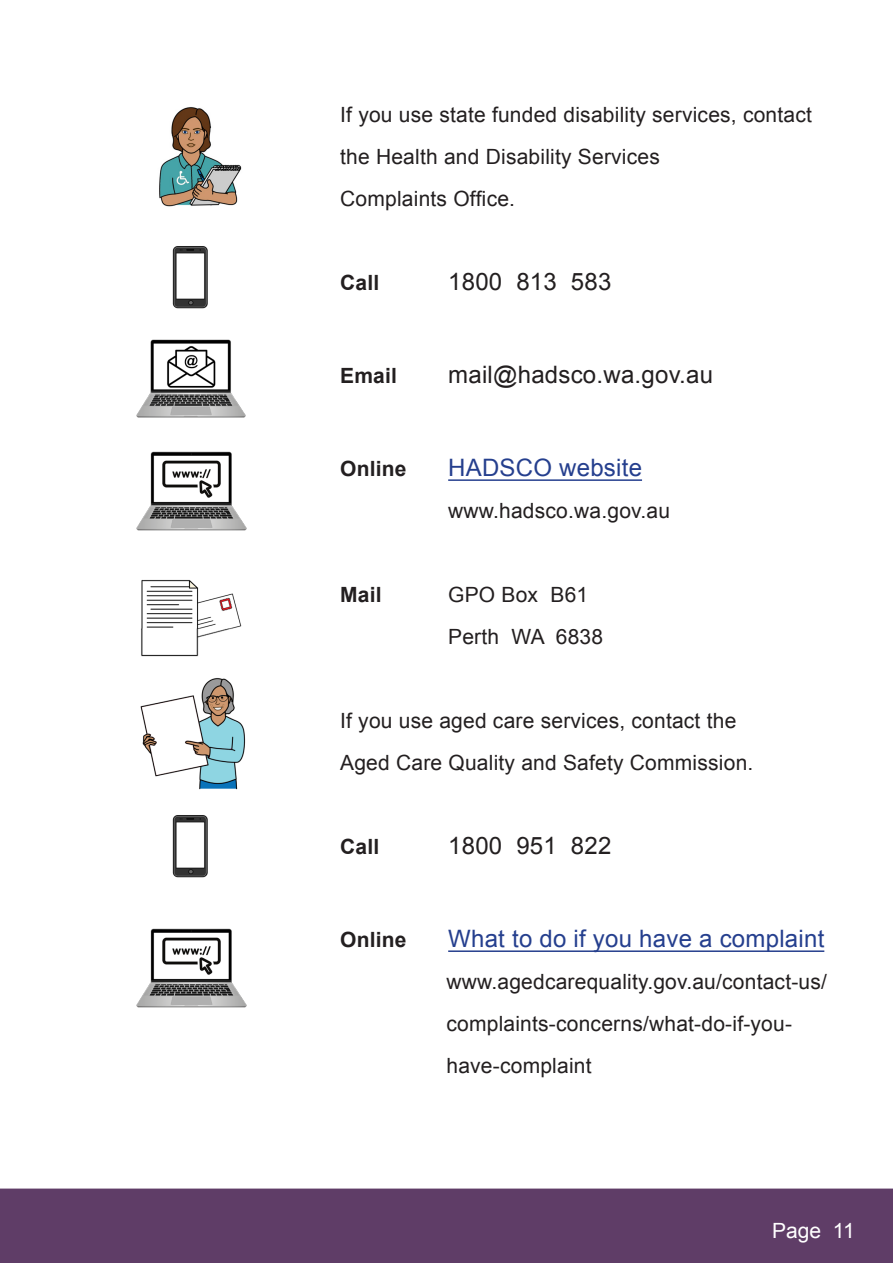
<style>
.page{position:relative;width:893px;height:1263px;background:#fff}
.page>*{position:absolute;margin:0;border:0;box-sizing:border-box;transform-origin:0 0}
.t1{font:24px "Arial";letter-spacing:.01em;color:#231f20}
.t2{font:24px "Arial";letter-spacing:.01em;color:#253f8e}
.t3{font:21px/42px "Arial";letter-spacing:.01em;color:#231f20}
.t4{font:700 21px "Arial";letter-spacing:.01em;color:#231f20}
.t5{font:21px "Arial";color:#fff}
</style>
<div class="page">
<div style="left:1px;top:1188px;width:892px;height:75px;background:#5f3d67"></div>
<svg style="left:0;top:1188px;width:1px;height:75px"></svg>
<hr style="left:448px;top:479px;width:194px;height:2px;background:#253f8e">
<hr style="left:448px;top:950px;width:376px;height:2px;background:#253f8e">
<img style="left:159px;top:107px;width:83px;height:100px">
<img style="left:172px;top:246px;width:36px;height:63px">
<img style="left:136px;top:339px;width:111px;height:192px">
<img style="left:141px;top:579px;width:101px;height:78px">
<img style="left:140px;top:678px;width:106px;height:112px">
<img style="left:172px;top:815px;width:36px;height:63px">
<img style="left:136px;top:928px;width:111px;height:80px">
<p class="t3" style="left:340px;top:93px;width:473px">If you use state funded disability services, contact the Health and Disability Services<br>Complaints Office.</p>
<p class="t4" style="left:340px;top:268px;width:41px">Call</p>
<p class="t1" style="left:448px;top:265px;width:165px">1800 813 583</p>
<p class="t4" style="left:340px;top:361px;width:58px">Email</p>
<p class="t1" style="left:448px;top:358px;width:266px">mail@hadsco.wa.gov.au</p>
<p class="t4" style="left:340px;top:454px;width:68px">Online</p>
<p class="t2" style="left:448px;top:451px;width:195px">HADSCO website</p>
<p class="t3" style="left:448px;top:489px;width:223px">www.hadsco.wa.gov.au</p>
<p class="t4" style="left:340px;top:580px;width:43px">Mail</p>
<p class="t3" style="left:448px;top:573px;width:157px">GPO Box B61<br>Perth WA 6838</p>
<p class="t3" style="left:340px;top:699px;width:415px">If you use aged care services, contact the<br>Aged Care Quality and Safety Commission.</p>
<p class="t4" style="left:340px;top:832px;width:41px">Call</p>
<p class="t1" style="left:448px;top:829px;width:165px">1800 951 822</p>
<p class="t4" style="left:340px;top:925px;width:68px">Online</p>
<p class="t2" style="left:448px;top:922px;width:378px">What to do if you have a complaint</p>
<p class="t3" style="left:446px;top:960px;width:382px">www.agedcarequality.gov.au/contact-us/ complaints-concerns/what-do-if-you&shy;have-complaint</p>
<p class="t5" style="left:772px;top:1217px;width:84px">Page 11</p>
</div>
